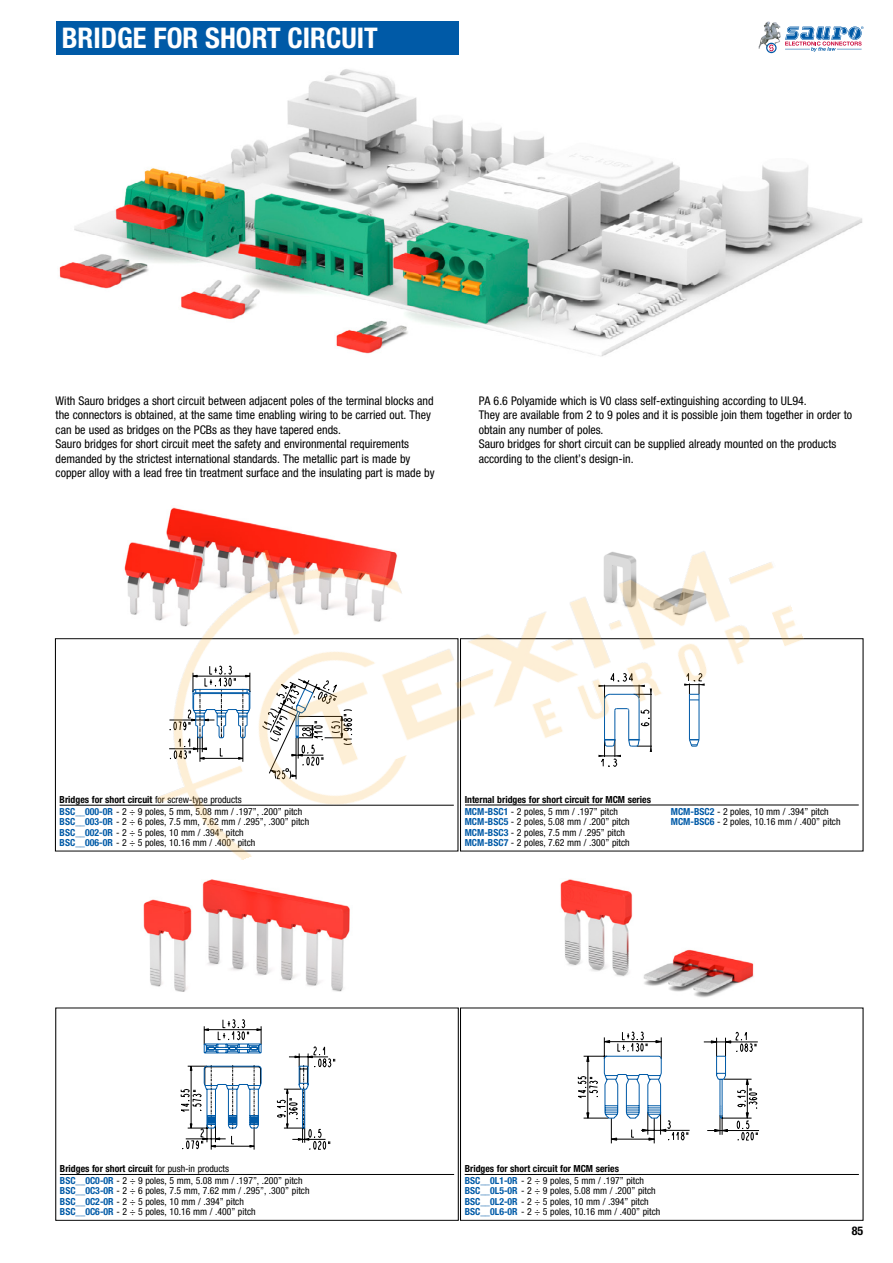
<style>
.page{position:relative;width:893px;height:1263px;background:#fff}
.page>*{position:absolute;margin:0;border:0;box-sizing:border-box;transform-origin:0 0}
.t1{font:700 condensed 28.5px "Helvetica Neue LT Std";color:#fff}
.t2{font:condensed 12px/14.4px "Helvetica Neue LT Std";color:#000}
.t3{font:700 condensed 12px "Helvetica Neue LT Std";color:#000}
.t4{font:condensed 9.75px/10.5px "Helvetica Neue LT Std";color:#000}
.t5{font:700 condensed 9.75px/11.9px "Helvetica Neue LT Std";color:#000}
.s1{font-weight:700}
.s2{font-weight:700;color:#005aa7}
.s3{color:#005aa7}
.s4{font-weight:400}
</style>
<div class="page">
<img style="left:59px;top:52px;width:803px;height:305px">
<div style="left:56px;top:21px;width:403px;height:34px;background:#005aa7"></div>
<svg style="left:758px;top:21px;width:105px;height:31px"></svg>
<hr style="left:60px;top:805px;width:394px;height:1px;background:#000">
<hr style="left:465px;top:1174px;width:394px;height:1px;background:#000">
<hr style="left:60px;top:1174px;width:394px;height:1px;background:#000">
<img style="left:143px;top:880px;width:207px;height:112px">
<svg style="left:180px;top:1019px;width:155px;height:131px"></svg>
<hr style="left:465px;top:805px;width:394px;height:1px;background:#000">
<img style="left:560px;top:880px;width:194px;height:118px">
<hr style="left:707px;top:1130px;width:52px;height:1px;background:#000">
<svg style="left:577px;top:1031px;width:181px;height:112px"></svg>
<img style="left:89px;top:507px;width:715px;height:373px">
<h1 class="t1" style="left:62px;top:21px;width:318px">BRIDGE FOR SHORT CIRCUIT</h1>
<p class="t2" style="left:56px;top:393px;width:381px">With Sauro bridges a short circuit between adjacent poles of the terminal blocks and the connectors is obtained, at the same time enabling wiring to be carried out. They can be used as bridges on the PCBs as they have tapered ends.<br>Sauro bridges for short circuit meet the safety and environmental requirements demanded by the strictest international standards. The metallic part is made by copper alloy with a lead free tin treatment surface and the insulating part is made by</p>
<p class="t2" style="left:479px;top:393px;width:375px">PA 6.6 Polyamide which is V0 class self-extinguishing according to UL94.<br>They are available from 2 to 9 poles and it is possible join them together in order to obtain any number of poles.<br>Sauro bridges for short circuit can be supplied already mounted on the products according to the client’s design-in.</p>
<p class="t4" style="left:60px;top:793px;width:244px;line-height:11.9px"><span class="s1">Bridges for short circuit</span> for screw-type products<br><span class="s2">BSC__000-0R</span> - 2 ÷ 9 poles, 5 mm, 5.08 mm / .197”, .200” pitch</p>
<p class="t4" style="left:60px;top:816px;width:251px"><span class="s2">BSC__003-0R</span> - 2 ÷ 6 poles, 7.5 mm, 7.62 mm / .295”, .300” pitch<br><span class="s2">BSC__002-0R</span> - 2 ÷ 5 poles, 10 mm / .394” pitch<br><span class="s2">BSC__006-0R</span> - 2 ÷ 5 poles, 10.16 mm / .400” pitch</p>
<p class="t4" style="left:60px;top:1163px;width:244px;line-height:11.9px"><span class="s1">Bridges for short circuit</span> for push-in products<br><span class="s2">BSC__0C0-0R</span> - 2 ÷ 9 poles, 5 mm, 5.08 mm / .197”, .200” pitch</p>
<p class="t4" style="left:60px;top:1186px;width:251px"><span class="s2">BSC__0C3-0R</span> - 2 ÷ 6 poles, 7.5 mm, 7.62 mm / .295”, .300” pitch<br><span class="s2">BSC__0C2-0R</span> - 2 ÷ 5 poles, 10 mm / .394” pitch<br><span class="s2">BSC__0C6-0R</span> - 2 ÷ 5 poles, 10.16 mm / .400” pitch</p>
<p class="t5" style="left:465px;top:793px;width:188px">Internal bridges for short circuit for MCM series<br><span class="s3">MCM-BSC1</span> <span class="s4">- 2 poles, 5 mm / .197” pitch</span></p>
<p class="t4" style="left:465px;top:816px;width:167px"><span class="s2">MCM-BSC5</span> - 2 poles, 5.08 mm / .200” pitch<br><span class="s2">MCM-BSC3</span> - 2 poles, 7.5 mm / .295” pitch<br><span class="s2">MCM-BSC7</span> - 2 poles, 7.62 mm / .300” pitch</p>
<p class="t4" style="left:671px;top:806px;width:171px"><span class="s2">MCM-BSC2</span> - 2 poles, 10 mm / .394” pitch<br><span class="s2">MCM-BSC6</span> - 2 poles, 10.16 mm / .400” pitch</p>
<p class="t5" style="left:465px;top:1162px;width:181px">Bridges for short circuit for MCM series<br><span class="s3">BSC__0L1-0R</span> <span class="s4">- 2 ÷ 9 poles, 5 mm / .197” pitch</span></p>
<p class="t4" style="left:465px;top:1186px;width:197px"><span class="s2">BSC__0L5-0R</span> - 2 ÷ 9 poles, 5.08 mm / .200” pitch<br><span class="s2">BSC__0L2-0R</span> - 2 ÷ 5 poles, 10 mm / .394” pitch<br><span class="s2">BSC__0L6-0R</span> - 2 ÷ 5 poles, 10.16 mm / .400” pitch</p>
<p class="t3" style="left:852px;top:1224px;width:13px">85</p>
</div>
